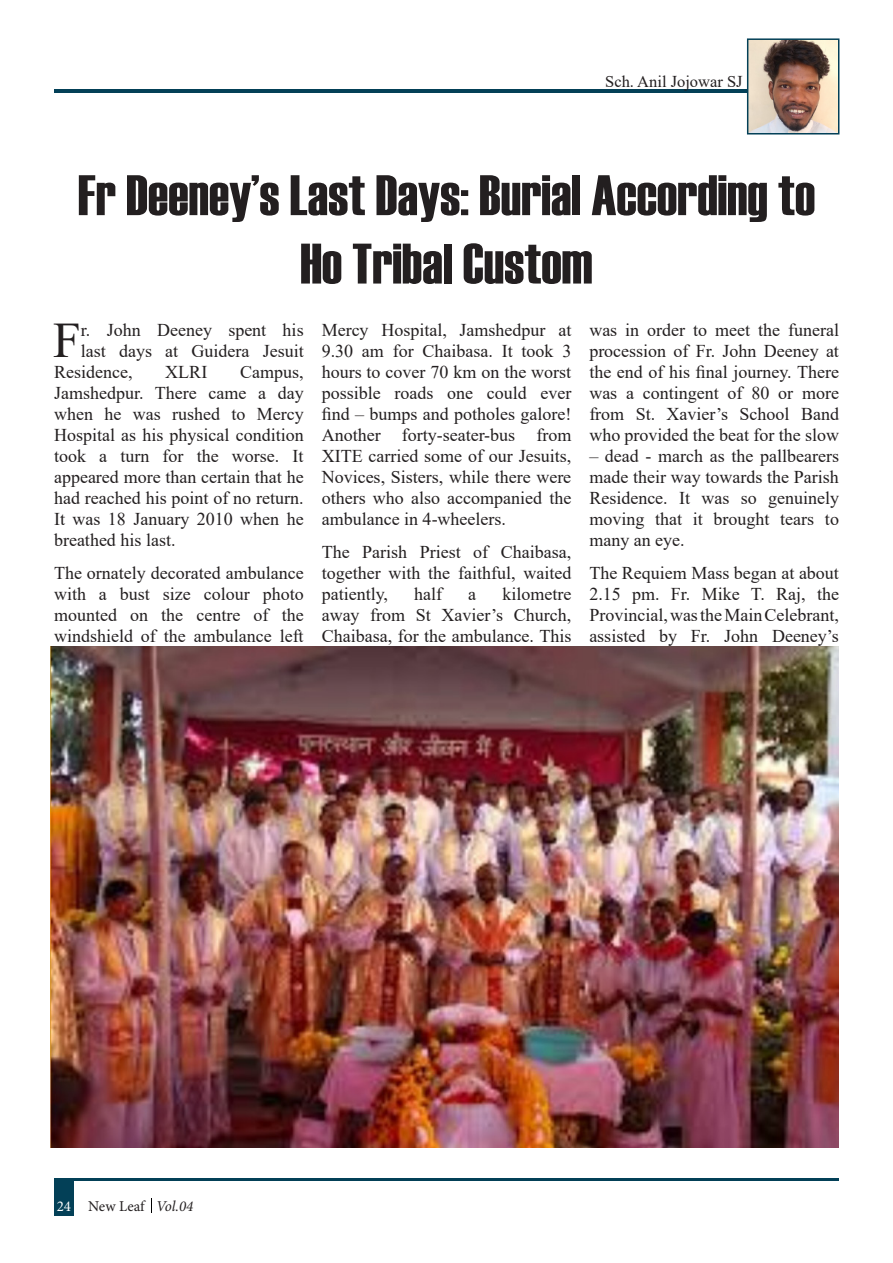
<style>
.page{position:relative;width:893px;height:1263px;background:#fff}
.page>*{position:absolute;margin:0;border:0;box-sizing:border-box;transform-origin:0 0}
.Main_Heading{font:57px/68.4px "Haettenschweiler";color:#231f20;text-align:center}
.Body_text{font:49.65px "Times New Roman";color:#231f20}
.Body_text-2{font:18px/21px "Times New Roman";color:#231f20;text-align:justify}
.author_name{font:16.5px "Times New Roman";color:#231f20}
.t1{font:15px "Minion Pro";letter-spacing:.005em;color:#231f20}
.s1{color:#fff}
.s2{font-style:italic}
</style>
<div class="page">
<img style="left:50px;top:646px;width:789px;height:502px">
<hr style="left:54px;top:1178px;width:785px;height:3px;background:#034057">
<div style="left:54px;top:1178px;width:19px;height:37px;background:#034057"></div>
<svg style="left:151px;top:1198px;width:1px;height:14px"></svg>
<hr style="left:54px;top:89px;width:785px;height:3px;background:#034057">
<img style="left:750px;top:41px;width:86px;height:90px">
<div style="left:747px;top:38px;width:92px;height:96px;border:2px solid #034057"></div>
<p class="author_name" style="left:605px;top:70px;width:139px">Sch. Anil Jojowar SJ</p>
<p class="Main_Heading" style="left:78px;top:161px;width:739px">Fr Deeney’s Last Days: Burial According to<br>Ho Tribal Custom</p>
<p class="Body_text" style="left:53px;top:305px;width:29px">F</p>
<p class="Body_text-2" style="left:81px;top:319px;width:224px">r. John Deeney spent his</p>
<p class="Body_text-2" style="left:81px;top:340px;width:224px">last days at Guidera Jesuit</p>
<p class="Body_text-2" style="left:54px;top:361px;width:80px">Residence,</p>
<p class="Body_text-2" style="left:165px;top:361px;width:43px">XLRI</p>
<p class="Body_text-2" style="left:54px;top:361px;width:251px;text-indent:186px">Campus, Jamshedpur. There came a day when he was rushed to Mercy Hospital as his physical condition took a turn for the worse. It appeared more than certain that he had reached his point of no return.<br>It was 18 January 2010 when he breathed his last.</p>
<p class="Body_text-2" style="left:54px;top:562px;width:251px">The ornately decorated ambulance with a bust size colour photo mounted on the centre of the windshield of the ambulance left</p>
<p class="Body_text-2" style="left:322px;top:319px;width:251px">Mercy Hospital, Jamshedpur at 9.30 am for Chaibasa. It took 3 hours to cover 70 km on the worst possible roads one could ever find – bumps and potholes galore!<br>Another forty-seater-bus from XITE carried some of our Jesuits, Novices, Sisters, while there were others who also accompanied the ambulance in 4-wheelers.</p>
<p class="Body_text-2" style="left:322px;top:541px;width:251px">The Parish Priest of Chaibasa, together with the faithful, waited patiently,</p>
<p class="Body_text-2" style="left:322px;top:583px;width:251px;text-indent:181px">kilometre away from St Xavier’s Church, Chaibasa, for the ambulance. This</p>
<p class="Body_text-2" style="left:414px;top:583px;width:29px">half</p>
<p class="Body_text-2" style="left:468px;top:583px;width:9px">a</p>
<p class="Body_text-2" style="left:589px;top:319px;width:251px">was in order to meet the funeral procession of Fr. John Deeney at the end of his final journey. There was a contingent of 80 or more from St. Xavier’s School Band who provided the beat for the slow</p>
<p class="Body_text-2" style="left:589px;top:445px;width:251px">– dead - march as the pallbearers made their way towards the Parish Residence. It was so genuinely moving that it brought tears to many an eye.</p>
<p class="Body_text-2" style="left:589px;top:562px;width:251px">The Requiem Mass began at about 2.15 pm. Fr. Mike T. Raj, the Provincial, was the Main Celebrant, assisted by Fr. John Deeney’s</p>
<p class="t1" style="left:57px;top:1196px;width:138px"><span class="s1">24</span> New Leaf <span class="s2">Vol.04</span></p>
</div>
